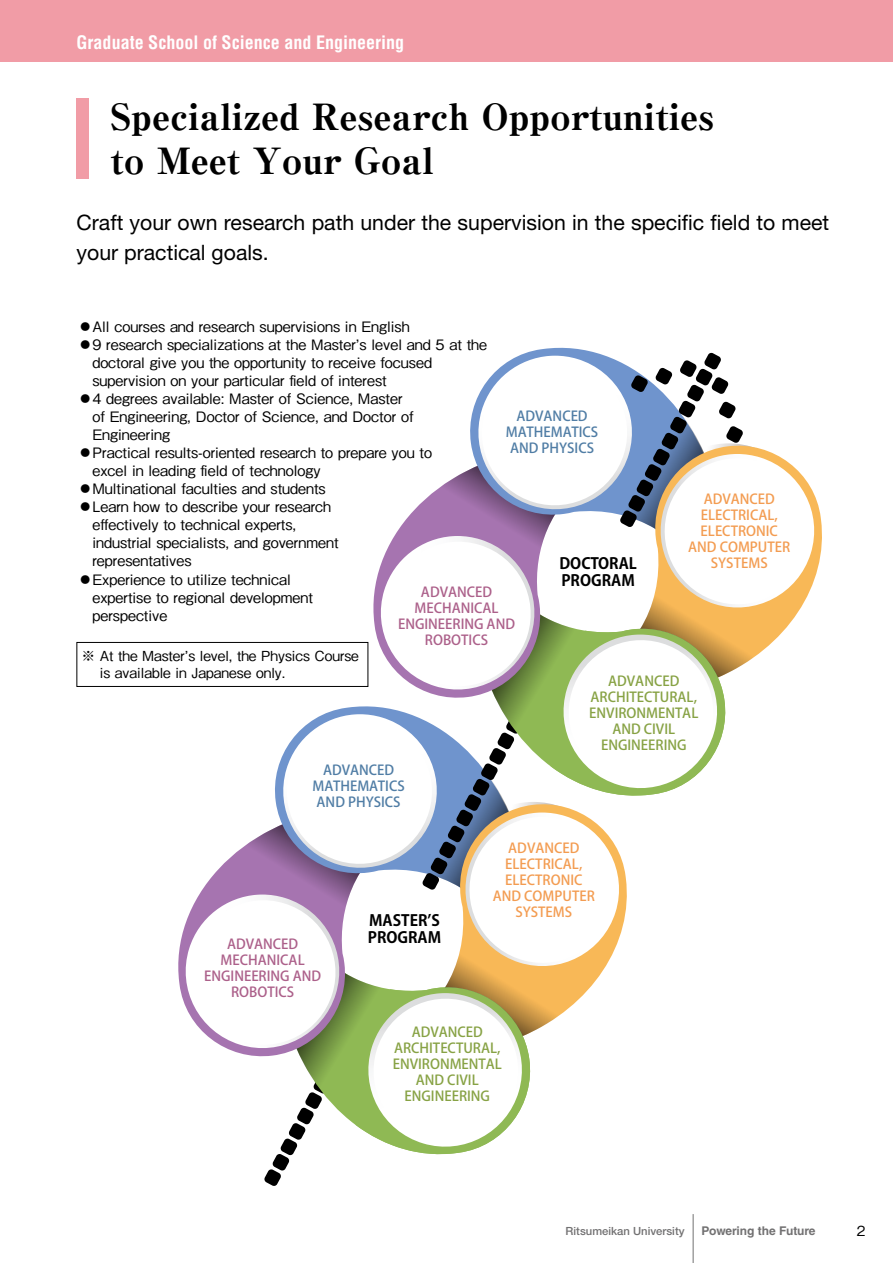
<style>
.page{position:relative;width:893px;height:1263px;background:#fff}
.page>*{position:absolute;margin:0;border:0;box-sizing:border-box;transform-origin:0 0}
.t1{font:800 36.15px/44.7px "Ryumin Pro";color:#000}
.t2{font:21.3px/29.7px "Helvetica Neue LT Std";color:#000}
.t3{font:700 condensed 18px "Helvetica LT Std";color:#fff}
.t4{font:700 15.45px/17px "Koz Go Pro";color:#000}
.t5{font:500 14.4px "Gothic BBB Pro";color:#000}
.t6{font:500 13.8px/17.5px "Gothic BBB Pro";letter-spacing:-.005em;color:#000}
.t7{font:500 13.65px/16px "Koz Go Pro";color:#87a244;text-align:center}
.t8{font:500 13.65px/16px "Koz Go Pro";color:#f39c51;text-align:center}
.t9{font:500 13.65px/16px "Koz Go Pro";color:#ac608a;text-align:center}
.t10{font:500 13.65px/16px "Koz Go Pro";color:#507da5;text-align:center}
.t11{font:700 12px "Helvetica LT Std";letter-spacing:-.005em;color:#727172}
.t12{font:500 11.25px "Helvetica Neue LT Std";color:#727172}
</style>
<div class="page">
<hr style="left:693px;top:1214px;width:1px;height:49px;background:#727172">
<div style="left:0;top:0;width:893px;height:62px;background:#f19ca6"></div>
<svg style="left:177px;top:351px;width:645px;height:835px"></svg>
<div style="left:77px;top:642px;width:291px;height:45px;border:1px solid #000"></div>
<div style="left:77px;top:98px;width:12px;height:81px;background:#f19ca6"></div>
<p class="t3" style="left:77px;top:31px;width:329px">Graduate School of Science and Engineering</p>
<p class="t1" style="left:111px;top:91px;width:605px">Specialized Research Opportunities to Meet Your Goal</p>
<p class="t2" style="left:77px;top:208px;width:754px">Craft your own research path under the supervision in the specific field to meet your practical goals.</p>
<p class="t5" style="left:78px;top:315px;width:333px">◦All courses and research supervisions in English</p>
<p class="t5" style="left:78px;top:333px;width:411px">◦9 research specializations at the Master’s level and 5 at the</p>
<p class="t5" style="left:92px;top:351px;width:341px">doctoral give you the opportunity to receive focused</p>
<p class="t5" style="left:92px;top:369px;width:296px">supervision on your particular field of interest</p>
<p class="t5" style="left:78px;top:387px;width:326px">◦4 degrees available: Master of Science, Master</p>
<p class="t5" style="left:92px;top:405px;width:323px">of Engineering, Doctor of Science, and Doctor of</p>
<p class="t5" style="left:92px;top:423px;width:79px">Engineering</p>
<p class="t5" style="left:78px;top:441px;width:355px">◦Practical results-oriented research to prepare you to</p>
<p class="t5" style="left:92px;top:459px;width:230px">excel in leading field of technology</p>
<p class="t5" style="left:78px;top:477px;width:249px">◦Multinational faculties and students</p>
<p class="t5" style="left:78px;top:495px;width:255px">◦Learn how to describe your research</p>
<p class="t5" style="left:92px;top:513px;width:205px">effectively to technical experts,</p>
<p class="t5" style="left:92px;top:531px;width:248px">industrial specialists, and government</p>
<p class="t5" style="left:92px;top:549px;width:101px">representatives</p>
<p class="t5" style="left:78px;top:567px;width:214px">◦Experience to utilize technical</p>
<p class="t5" style="left:92px;top:586px;width:222px">expertise to regional development</p>
<p class="t5" style="left:92px;top:604px;width:76px">perspective</p>
<p class="t6" style="left:100px;top:645px;width:261px;text-indent:-18px">※ At the Master’s level, the Physics Course is available in Japanese only.</p>
<p class="t10" style="left:506px;top:408px;width:94px">ADVANCED<br>MATHEMATICS<br>AND PHYSICS</p>
<p class="t8" style="left:688px;top:491px;width:104px">ADVANCED<br>ELECTRICAL,<br>ELECTRONIC<br>AND COMPUTER</p>
<p class="t4" style="left:559px;top:556px;width:79px">DOCTORAL</p>
<p class="t8" style="left:711px;top:555px;width:58px">SYSTEMS</p>
<p class="t4" style="left:561px;top:573px;width:75px">PROGRAM</p>
<p class="t9" style="left:398px;top:584px;width:119px">ADVANCED<br>MECHANICAL<br>ENGINEERING AND<br>ROBOTICS</p>
<p class="t7" style="left:589px;top:673px;width:111px">ADVANCED<br>ARCHITECTURAL,<br>ENVIRONMENTAL<br>AND CIVIL<br>ENGINEERING</p>
<p class="t10" style="left:312px;top:763px;width:94px">ADVANCED<br>MATHEMATICS<br>AND PHYSICS</p>
<p class="t9" style="left:204px;top:936px;width:119px">ADVANCED<br>MECHANICAL<br>ENGINEERING AND<br>ROBOTICS</p>
<p class="t4" style="left:368px;top:913px;width:75px">MASTERʼS<br>PROGRAM</p>
<p class="t8" style="left:493px;top:841px;width:104px">ADVANCED<br>ELECTRICAL,<br>ELECTRONIC<br>AND COMPUTER<br>SYSTEMS</p>
<p class="t7" style="left:393px;top:1025px;width:111px">ADVANCED<br>ARCHITECTURAL,<br>ENVIRONMENTAL<br>AND CIVIL<br>ENGINEERING</p>
<p class="t12" style="left:566px;top:1224px;width:120px">Ritsumeikan University</p>
<p class="t11" style="left:702px;top:1223px;width:115px">Powering the Future</p>
<p class="t6" style="left:857px;top:1221px;width:10px">2</p>
</div>
